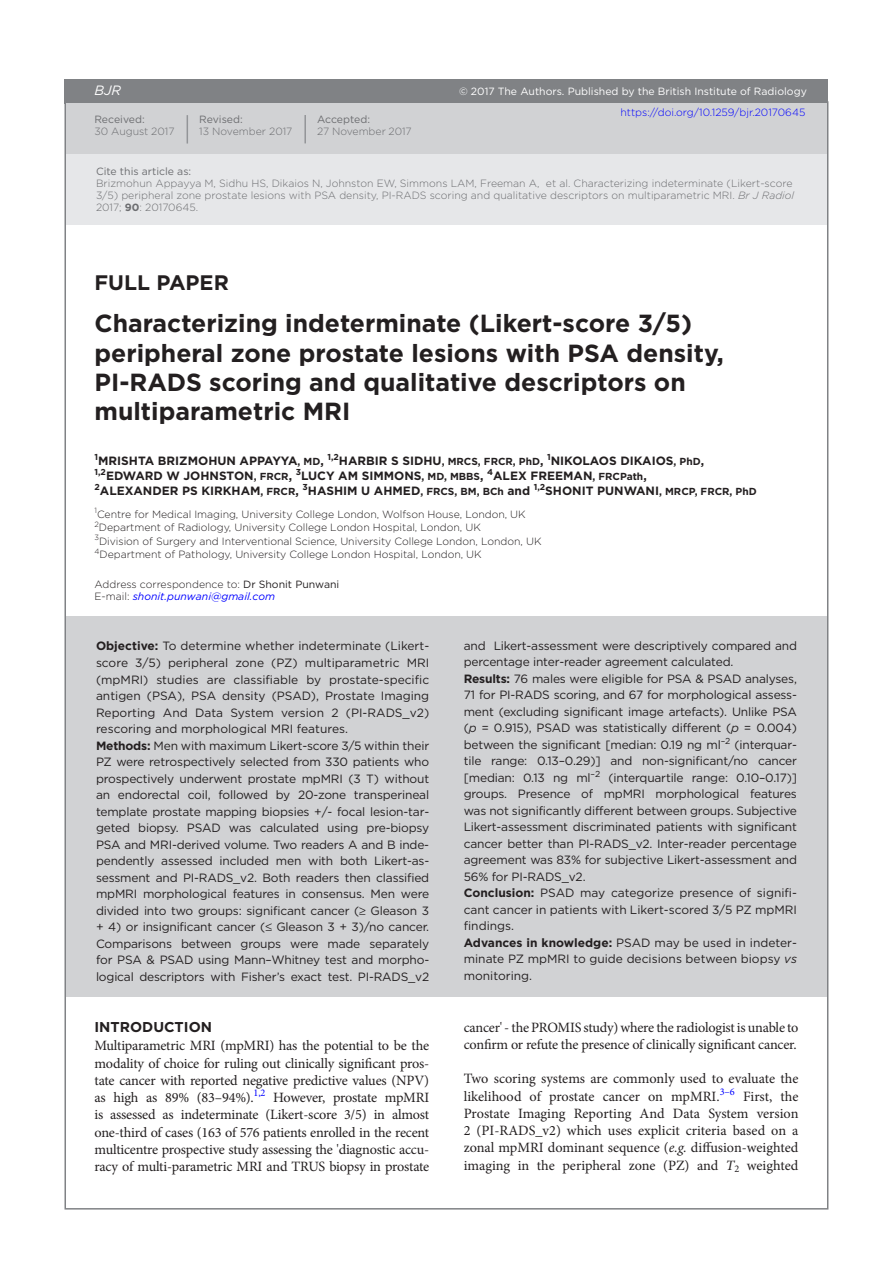
<style>
.page{position:relative;width:893px;height:1263px;background:#fff}
.page>*{position:absolute;margin:0;border:0;box-sizing:border-box;transform-origin:0 0}
.t1{font:700 24.75px/29.2px "Gotham";color:#231f20}
.t2{font:700 21px "Gotham";color:#231f20}
.t3{font:14.25px/17.2px "Minion Pro";letter-spacing:-.015em;color:#231f20;text-align:justify}
.t4{font:700 14.25px "Gotham";color:#231f20}
.t5{font:italic 13.5px "Gotham";color:#fff}
.t6{font:12px/16.5px "Gotham";letter-spacing:-.015em;color:#231f20}
.t7{font:700 12px "Gotham";color:#231f20}
.t8{font:300 10.5px/13.5px "Gotham";letter-spacing:-.005em;color:#231f20}
.t9{font:300 10.5px/12px "Gotham";color:#6c6d70}
.t10{font:10.5px "Gotham";color:#fff}
.t11{font:10.5px "Gotham";color:#6c6d70}
.t12{font:300 10.5px "Gotham";color:#00f}
.t13{font:700 10.2px "Gotham";color:#231f20}
.s1{font-style:italic}
.s2{font-weight:700}
.s3{font-size:10.2px}
.s4{font-size:12px}
.s5{font-weight:400}
.s6{font-weight:400;font-style:italic;color:#00f}
</style>
<div class="page">
<div style="left:64px;top:79px;width:764px;height:24px;background:#808285"></div>
<div style="left:66px;top:617px;width:761px;height:380px;background:#d1d2d4"></div>
<div style="left:66px;top:154px;width:761px;height:70px;background:#e6e7e9"></div>
<div style="left:66px;top:103px;width:761px;height:51px;background:#d1d2d4"></div>
<hr style="left:304px;top:115px;width:2px;height:28px;background:#939598">
<svg style="left:187px;top:115px;width:1px;height:29px"></svg>
<p class="t5" style="left:94px;top:83px;width:28px">BJR</p>
<p class="t11" style="left:94px;top:113px;width:52px">Received:</p>
<p class="t9" style="left:94px;top:125px;width:82px">30 August 2017</p>
<p class="t11" style="left:199px;top:113px;width:45px">Revised:</p>
<p class="t9" style="left:199px;top:125px;width:95px">13 November 2017</p>
<p class="t11" style="left:317px;top:113px;width:54px">Accepted:</p>
<p class="t9" style="left:317px;top:125px;width:96px">27 November 2017</p>
<p class="t10" style="left:459px;top:85px;width:349px">© 2017 The Authors. Published by the British Institute of Radiology</p>
<p class="t12" style="left:620px;top:106px;width:186px">https://doi.org/10.1259/bjr.20170645</p>
<p class="t11" style="left:96px;top:166px;width:97px">Cite this article as:</p>
<p class="t9" style="left:96px;top:177px;width:700px">Brizmohun Appayya M, Sidhu HS, Dikaios N, Johnston EW, Simmons LAM, Freeman A, et al. Characterizing indeterminate (Likert-score<br>3/5) peripheral zone prostate lesions with PSA density, PI-RADS scoring and qualitative descriptors on multiparametric MRI. <span class="s1">Br J Radiol<br></span>2017; <span class="s2">90</span>: 20170645.</p>
<h2 class="t2" style="left:94px;top:269px;width:129px">Full Paper</h2>
<h1 class="t1" style="left:94px;top:309px;width:631px">Characterizing indeterminate (Likert-score 3/5) peripheral zone prostate lesions with PSA density, PI-RADS scoring and qualitative descriptors on multiparametric MRI</h1>
<p class="t7" style="left:94px;top:453px;width:164px"><sup>1</sup>Mrishta Brizmohun Appa</p>
<p class="t7" style="left:272px;top:453px;width:76px">yya<span class="s3">, MD</span>, <sup>1,2</sup>Harbir</p>
<p class="t7" style="left:391px;top:453px;width:209px">S Sidhu<span class="s3">, MRCS, FRCR, PhD</span>, <sup>1</sup>Ni kolaos</p>
<p class="t7" style="left:620px;top:453px;width:31px">Di kaios</p>
<p class="t13" style="left:674px;top:455px;width:32px">, PhD<span class="s4">,</span></p>
<p class="t7" style="left:94px;top:468px;width:51px"><sup>1,2</sup>Edward</p>
<p class="t7" style="left:166px;top:468px;width:213px">W Johnston<span class="s3">, FRCR</span>, <sup>3</sup>Lucy AM Simmo</p>
<p class="t13" style="left:404px;top:470px;width:244px"><span class="s4">ns</span>, MD, MBBS<span class="s4">,</span> <sup>4</sup><span class="s4">Alex Freeman</span>, FRCPath<span class="s4">,</span></p>
<p class="t7" style="left:94px;top:483px;width:223px"><sup>2</sup>Alexander PS Kirkham<span class="s3">, FRCR</span>, <sup>3</sup>Has</p>
<p class="t13" style="left:334px;top:485px;width:424px"><span class="s4">him U Ahm ed</span>, FRCS, BM, BCh <span class="s4">and</span> <sup>1,2</sup><span class="s4">Shonit Punwani</span>, MRCP, FRCR, PhD</p>
<p class="t8" style="left:94px;top:507px;width:449px"><sup>1</sup>Centre for Medical Imaging, University College London, Wolfson House, London, UK <sup>2</sup>Department of Radiology, University College London Hospital, London, UK<br><sup>3</sup>Division of Surgery and Interventional Science, University College London, London, UK <sup>4</sup>Department of Pathology, University College London Hospital, London, UK</p>
<p class="t8" style="left:94px;top:578px;width:246px;line-height:12px">Address correspondence to: <span class="s5">Dr Shonit Punwani<br></span>E-mail: <span class="s6">shonit.punwani@gmail.com</span></p>
<p class="t6" style="left:96px;top:638px;width:335px"><span class="s2">Objective:</span> To determine whether indeterminate (Likert&shy;score 3/5) peripheral zone (PZ) multiparametric MRI (mpMRI) studies are classifiable by prostate-specific antigen (PSA), PSA density (PSAD), Prostate Imaging Reporting And Data System version 2 (PI-RADS_v2) rescoring and morphological MRI features.<br><span class="s2">Methods:</span> Men with maximum Likert-score 3/5 within their PZ were retrospectively selected from 330 patients who prospectively underwent prostate mpMRI (3 T) without an endorectal coil, followed by 20-zone transperineal template prostate mapping biopsies +/- focal lesion-tar&shy;geted biopsy. PSAD was calculated using pre-biopsy PSA and MRI-derived volume. Two readers A and B inde&shy;pendently assessed included men with both Likert-as&shy;sessment and PI-RADS_v2. Both readers then classified mpMRI morphological features in consensus. Men were divided into two groups: significant cancer (≥ Gleason 3 + 4) or insignificant cancer (≤ Gleason 3 + 3)/no cancer.<br>Comparisons between groups were made separately for PSA &amp; PSAD using Mann–Whitney test and morpho&shy;logical descriptors with Fisher’s exact test. PI-RADS_v2</p>
<p class="t6" style="left:464px;top:637px;width:335px">and Likert-assessment were descriptively compared and percentage inter-reader agreement calculated.<br><span class="s2">Results:</span> 76 males were eligible for PSA &amp; PSAD analyses, 71 for PI-RADS scoring, and 67 for morphological assess&shy;ment (excluding significant image artefacts). Unlike PSA (<span class="s1">p</span> = 0.915), PSAD was statistically different (<span class="s1">p</span> = 0.004) between the significant [median: 0.19 ng ml<sup>–2</sup> (interquar&shy;tile range: 0.13–0.29)] and non-significant/no cancer [median: 0.13 ng ml<sup>–2</sup> (interquartile range: 0.10–0.17)] groups. Presence of mpMRI morphological features was not significantly different between groups. Subjective Likert-assessment discriminated patients with significant cancer better than PI-RADS_v2. Inter-reader percentage agreement was 83% for subjective Likert-assessment and 56% for PI-RADS_v2.<br><span class="s2">Conclusion:</span> PSAD may categorize presence of signifi&shy;cant cancer in patients with Likert-scored 3/5 PZ mpMRI findings.<br><span class="s2">Advances in knowledge:</span> PSAD may be used in indeter&shy;minate PZ mpMRI to guide decisions between biopsy <span class="s1">vs </span>monitoring.</p>
<p class="t4" style="left:94px;top:1017px;width:117px">INTRODUCTION</p>
<p class="t3" style="left:94px;top:1037px;width:336px">Multiparametric MRI (mpMRI) has the potential to be the modality of choice for ruling out clinically significant pros&shy;tate cancer with reported negative predictive values (NPV) as high as 89% (83–94%).<sup>1,2</sup> However, prostate mpMRI is assessed as indeterminate (Likert-score 3/5) in almost one-third of cases (163 of 576 patients enrolled in the recent multicentre prospective study assessing the 'diagnostic accu&shy;racy of multi-parametric MRI and TRUS biopsy in prostate</p>
<p class="t3" style="left:464px;top:1018px;width:336px">cancer' - the PROMIS study) where the radiologist is unable to confirm or refute the presence of clinically significant cancer.</p>
<p class="t3" style="left:464px;top:1070px;width:336px">Two scoring systems are commonly used to evaluate the likelihood of prostate cancer on mpMRI.<sup>3–6</sup> First, the Prostate Imaging Reporting And Data System version 2 (PI-RADS_v2) which uses explicit criteria based on a zonal mpMRI dominant sequence (<span class="s1">e.g.</span> diffusion-weighted imaging in the peripheral zone (PZ) and <span class="s1">T</span><sub>2</sub> weighted</p>
</div>
